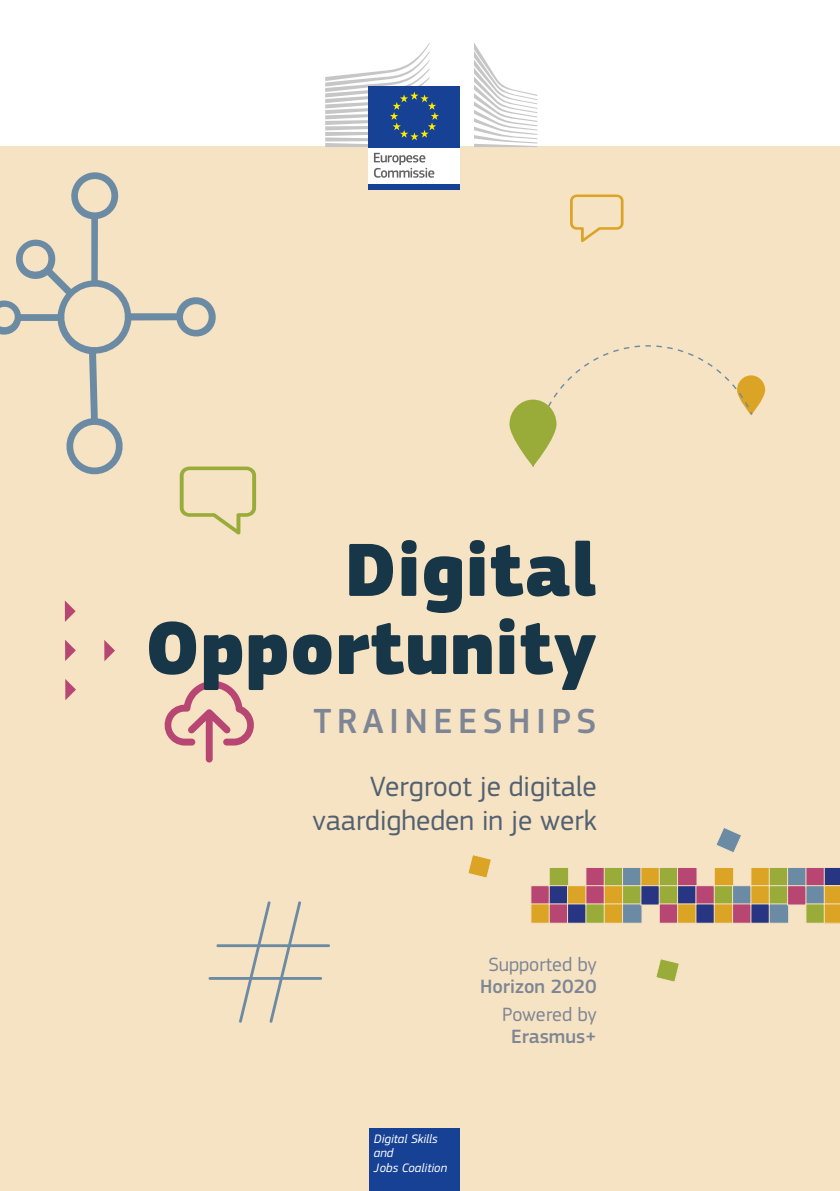
<style>
.page{position:relative;width:840px;height:1191px;background:#fff}
.page>*{position:absolute;margin:0;border:0;box-sizing:border-box;transform-origin:0 0}
.t1{font:900 78px/78px "EC Square Sans Pro Extra";color:#173648;text-align:right}
.t2{font:500 36.2px "EC Square Sans Pro";letter-spacing:.15em;color:#7e8594}
.t3{font:29px/34px "EC Square Sans Pro";color:#526071;text-align:right}
.t4{font:20px "EC Square Sans Pro";color:#7e8594}
.t5{font:500 20px "EC Square Sans Pro";color:#7e8594}
.t6{font:italic 12.8px/14.6px "EC Square Sans Pro";color:#fff}
</style>
<div class="page">
<div style="left:0;top:147px;width:839px;height:1044px;background:#f5e3c3"></div>
<svg style="left:104px;top:640px;width:11px;height:21px"></svg>
<svg style="left:65px;top:640px;width:11px;height:21px"></svg>
<svg style="left:65px;top:601px;width:11px;height:21px"></svg>
<svg style="left:65px;top:679px;width:11px;height:21px"></svg>
<svg style="left:164px;top:681px;width:90px;height:82px"></svg>
<svg style="left:208px;top:901px;width:122px;height:121px"></svg>
<svg style="left:570px;top:194px;width:53px;height:48px"></svg>
<svg style="left:0;top:172px;width:216px;height:309px"></svg>
<svg style="left:509px;top:345px;width:255px;height:122px"></svg>
<div style="left:530px;top:885px;width:20px;height:20px;background:#b84672;border:1px solid #f5e3c3"></div>
<div style="left:530px;top:903px;width:20px;height:20px;background:#dca425;border:1px solid #f5e3c3"></div>
<div style="left:548px;top:867px;width:21px;height:20px;background:#99ac39;border:1px solid #f5e3c3"></div>
<div style="left:548px;top:885px;width:21px;height:20px;background:#283583;border:1px solid #f5e3c3"></div>
<div style="left:548px;top:903px;width:21px;height:20px;background:#b84672;border:1px solid #f5e3c3"></div>
<div style="left:566px;top:885px;width:21px;height:20px;background:#dca425;border:1px solid #f5e3c3"></div>
<div style="left:566px;top:903px;width:21px;height:20px;background:#283583;border:1px solid #f5e3c3"></div>
<div style="left:585px;top:867px;width:20px;height:20px;background:#b84672;border:1px solid #f5e3c3"></div>
<div style="left:585px;top:885px;width:20px;height:20px;background:#b84672;border:1px solid #f5e3c3"></div>
<div style="left:585px;top:903px;width:20px;height:20px;background:#99ac39"></div>
<div style="left:603px;top:867px;width:20px;height:20px;background:#99ac39;border:1px solid #f5e3c3"></div>
<div style="left:603px;top:885px;width:20px;height:20px;background:#dca425;border:1px solid #f5e3c3"></div>
<div style="left:603px;top:903px;width:20px;height:20px;background:#dca425;border:1px solid #f5e3c3"></div>
<div style="left:621px;top:867px;width:21px;height:20px;background:#6b8aa4;border:1px solid #f5e3c3"></div>
<div style="left:621px;top:885px;width:21px;height:20px;background:#99ac39;border:1px solid #f5e3c3"></div>
<div style="left:621px;top:903px;width:21px;height:20px;background:#6b8aa4;border:1px solid #f5e3c3"></div>
<div style="left:640px;top:867px;width:20px;height:20px;background:#dca425;border:1px solid #f5e3c3"></div>
<div style="left:640px;top:885px;width:20px;height:20px;background:#283583;border:1px solid #f5e3c3"></div>
<div style="left:658px;top:867px;width:20px;height:20px;background:#99ac39;border:1px solid #f5e3c3"></div>
<div style="left:658px;top:885px;width:20px;height:20px;background:#99ac39;border:1px solid #f5e3c3"></div>
<div style="left:658px;top:903px;width:20px;height:20px;background:#b84672;border:1px solid #f5e3c3"></div>
<div style="left:676px;top:867px;width:21px;height:20px;background:#b84672;border:1px solid #f5e3c3"></div>
<div style="left:676px;top:885px;width:21px;height:20px;background:#283583;border:1px solid #f5e3c3"></div>
<div style="left:676px;top:903px;width:21px;height:20px;background:#dca425;border:1px solid #f5e3c3"></div>
<svg style="left:716px;top:828px;width:25px;height:24px"></svg>
<div style="left:695px;top:885px;width:20px;height:20px;background:#b84672;border:1px solid #f5e3c3"></div>
<div style="left:695px;top:903px;width:20px;height:20px;background:#283583"></div>
<div style="left:713px;top:867px;width:20px;height:20px;background:#dca425;border:1px solid #f5e3c3"></div>
<div style="left:713px;top:885px;width:20px;height:20px;background:#99ac39;border:1px solid #f5e3c3"></div>
<div style="left:713px;top:903px;width:20px;height:20px;background:#dca425;border:1px solid #f5e3c3"></div>
<div style="left:731px;top:885px;width:21px;height:20px;background:#6b8aa4;border:1px solid #f5e3c3"></div>
<div style="left:731px;top:903px;width:21px;height:20px;background:#b84672;border:1px solid #f5e3c3"></div>
<svg style="left:468px;top:855px;width:23px;height:23px"></svg>
<div style="left:750px;top:867px;width:20px;height:20px;background:#dca425;border:1px solid #f5e3c3"></div>
<div style="left:750px;top:885px;width:20px;height:20px;background:#dca425;border:1px solid #f5e3c3"></div>
<div style="left:750px;top:903px;width:20px;height:20px;background:#283583"></div>
<div style="left:768px;top:867px;width:20px;height:20px;background:#99ac39;border:1px solid #f5e3c3"></div>
<div style="left:768px;top:885px;width:20px;height:20px;background:#99ac39;border:1px solid #f5e3c3"></div>
<div style="left:768px;top:903px;width:20px;height:20px;background:#6b8aa4;border:1px solid #f5e3c3"></div>
<div style="left:786px;top:867px;width:21px;height:20px;background:#6b8aa4;border:1px solid #f5e3c3"></div>
<div style="left:786px;top:885px;width:21px;height:20px;background:#b84672;border:1px solid #f5e3c3"></div>
<div style="left:805px;top:867px;width:20px;height:20px;background:#b84672;border:1px solid #f5e3c3"></div>
<div style="left:805px;top:885px;width:20px;height:20px;background:#6b8aa4;border:1px solid #f5e3c3"></div>
<div style="left:805px;top:903px;width:20px;height:20px;background:#99ac39;border:1px solid #f5e3c3"></div>
<svg style="left:823px;top:867px;width:16px;height:56px"></svg>
<svg style="left:656px;top:959px;width:23px;height:23px"></svg>
<svg style="left:180px;top:466px;width:76px;height:68px"></svg>
<div style="left:369px;top:1128px;width:90px;height:63px;background:#164194"></div>
<div style="left:368px;top:145px;width:91px;height:41px;background:#fff"></div>
<div style="left:368px;top:185px;width:91px;height:5px;background:#164194"></div>
<svg style="left:473px;top:43px;width:64px;height:104px"></svg>
<div style="left:368px;top:86px;width:91px;height:61px;background:#164194"></div>
<svg style="left:325px;top:43px;width:113px;height:104px"></svg>
<svg style="left:373px;top:153px;width:61px;height:25px"></svg>
<h1 class="t1" style="left:145px;top:534px;width:453px">Digital<br>Opportunity</h1>
<p class="t2" style="left:313px;top:699px;width:284px">TRAINEESHIPS</p>
<p class="t3" style="left:312px;top:770px;width:286px">Vergroot je digitale vaardigheden in je werk</p>
<p class="t4" style="left:488px;top:953px;width:110px">Supported by</p>
<p class="t5" style="left:480px;top:975px;width:118px">Horizon 2020</p>
<p class="t4" style="left:502px;top:1002px;width:96px">Powered by</p>
<p class="t5" style="left:511px;top:1024px;width:87px">Erasmus+</p>
<p class="t6" style="left:373px;top:1131px;width:75px">Digital Skills and<br>Jobs Coalition</p>
</div>
